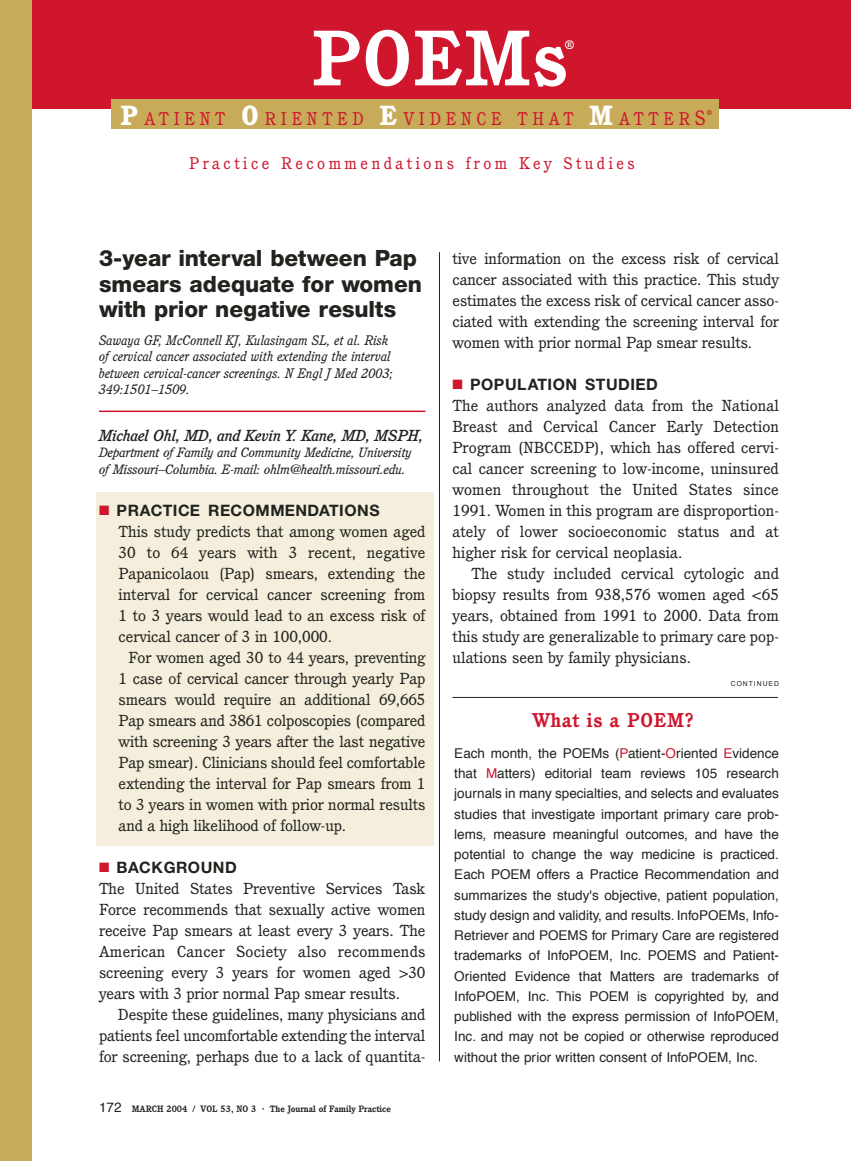
<style>
.page{position:relative;width:851px;height:1161px;background:#fff}
.page>*{position:absolute;margin:0;border:0;box-sizing:border-box;transform-origin:0 0}
.t1{font:700 76.5px "Cushing";letter-spacing:.015em;color:#fff}
.t2{font:800 22.5px/25.5px "Helvetica Neue";color:#20231e}
.t3{font:700 19.5px "Cushing";letter-spacing:.035em;color:#cf162d}
.t4{font:18px "Cushing";letter-spacing:.275em;color:#cf162d;scale:.95 1}
.t5{font:16.5px "Cushing";letter-spacing:.21em;color:#cf162d}
.t6{font:700 15.75px "Helvetica Neue";letter-spacing:.03em;color:#20231e}
.t7{font:15.6px/21px "Cushing";letter-spacing:-.01em;color:#20231e;text-align:justify;scale:1.06 1}
.t8{font:italic 500 15.6px "Cushing";letter-spacing:-.02em;color:#20231e;scale:1.06 1}
.t9{font:13.5px/20.2px "Helvetica";color:#20231e;text-align:justify}
.t10{font:italic 13.5px/16.5px "Cushing";color:#20231e}
.t11{font:italic 13.2px/16.5px "Cushing";letter-spacing:-.015em;color:#20231e;scale:1.06 1}
.t12{font:700 12px "Cushing";color:#fff}
.t13{font:700 9px "Cushing";color:#20231e}
.t14{font:6.75px "Helvetica";letter-spacing:.15em;color:#20231e}
.t15{font:700 6.75px "Cushing";color:#cf162d}
.s1{font-weight:800;font-size:27px;color:#fff}
.s2{font-size:20.25px}
.s3{color:#cf162d}
.s4{font-family:"Helvetica";font-weight:400;font-size:13.5px}
.s5{font-size:10.5px}
</style>
<div class="page">
<div style="left:1px;top:0;width:849px;height:108px;background:#cf162d"></div>
<div style="left:0;top:0;width:32px;height:1161px;background:#c7ab58"></div>
<div style="left:111px;top:100px;width:607px;height:29px;background:#c7ab58"></div>
<div style="left:96px;top:493px;width:337px;height:353px;background:#f5eedc"></div>
<hr style="left:439px;top:252px;width:1px;height:809px;background:#20231e">
<hr style="left:99px;top:411px;width:326px;height:1px;background:#cf162d">
<hr style="left:452px;top:697px;width:325px;height:1px;background:#20231e">
<h1 class="t1" style="left:311px;top:28px;width:257px">POEMs</h1>
<p class="t4" style="left:121px;top:111px;width:616px"><span class="s1">P</span>ATIENT <span class="s1">O</span>RIENTED <span class="s1">E</span>VIDENCE THAT <span class="s1">M</span>ATTER<span class="s2">S</span></p>
<p class="t12" style="left:565px;top:40px;width:11px">®</p>
<p class="t15" style="left:706px;top:110px;width:7px">®</p>
<p class="t5" style="left:189px;top:157px;width:447px">Practice Recommendations from Key Studies</p>
<h2 class="t2" style="left:99px;top:248px;width:324px">3-year interval between Pap smears adequate for women with prior negative results</h2>
<p class="t10" style="left:99px;top:333px;width:295px">Sawaya GF, McConnell KJ, Kulasingam SL, et al. Risk of cervical cancer associated with extending the interval between cervical-cancer screenings. N Engl J Med 2003; 349:1501–1509.</p>
<p class="t8" style="left:99px;top:429px;width:308px">Michael Ohl, MD, and Kevin Y. Kane, MD, MSPH,</p>
<p class="t11" style="left:99px;top:445px;width:297px">Department of Family and Community Medicine, University of Missouri–Columbia. E-mail: ohlm@health.missouri.edu.</p>
<p class="t6" style="left:99px;top:505px;width:282px"><span class="s3">■</span> PRACTICE RECOMMENDATIONS</p>
<p class="t7" style="left:118px;top:522px;width:291px">This study predicts that among women aged 30 to 64 years with 3 recent, negative Papanicolaou (Pap) smears, extending the interval for cervical cancer screening from 1 to 3 years would lead to an excess risk of cervical cancer of 3 in 100,000.</p>
<p class="t7" style="left:118px;top:648px;width:291px;text-indent:10px">For women aged 30 to 44 years, preventing 1 case of cervical cancer through yearly Pap smears would require an additional 69,665<br>Pap smears and 3861 colposcopies (compared with screening 3 years after the last negative Pap smear). Clinicians should feel comfortable extending the interval for Pap smears from 1 to 3 years in women with prior normal results and a high likelihood of follow-up.</p>
<p class="t6" style="left:99px;top:862px;width:139px"><span class="s3">■</span> BACKGROUND</p>
<p class="t7" style="left:99px;top:879px;width:309px">The United States Preventive Services Task Force recommends that sexually active women receive Pap smears at least every 3 years. The American Cancer Society also recommends screening every 3 years for women aged &gt;30 years with 3 prior normal Pap smear results.</p>
<p class="t7" style="left:99px;top:1005px;width:309px;text-indent:19px">Despite these guidelines, many physicians and patients feel uncomfortable extending the interval for screening, perhaps due to a lack of quantita-</p>
<p class="t13" style="left:99px;top:1106px;width:293px"><span class="s4">172</span> MARCH 2004 / VOL 53, NO 3 <span class="s5">·</span> The Journal of Family Practice</p>
<p class="t7" style="left:452px;top:249px;width:309px">tive information on the excess risk of cervical cancer associated with this practice. This study estimates the excess risk of cervical cancer asso&shy;ciated with extending the screening interval for women with prior normal Pap smear results.</p>
<p class="t6" style="left:452px;top:379px;width:207px"><span class="s3">■</span> POPULATION STUDIED</p>
<p class="t7" style="left:452px;top:396px;width:309px">The authors analyzed data from the National Breast and Cervical Cancer Early Detection Program (NBCCEDP), which has offered cervi&shy;cal cancer screening to low-income, uninsured women throughout the United States since 1991. Women in this program are disproportion&shy;ately of lower socioeconomic status and at higher risk for cervical neoplasia.</p>
<p class="t7" style="left:452px;top:564px;width:309px;text-indent:19px">The study included cervical cytologic and biopsy results from 938,576 women aged &lt;65 years, obtained from 1991 to 2000. Data from this study are generalizable to primary care pop&shy;ulations seen by family physicians.</p>
<p class="t14" style="left:730px;top:681px;width:50px">CONTINUED</p>
<p class="t3" style="left:532px;top:713px;width:163px">What is a POEM?</p>
<p class="t9" style="left:454px;top:744px;width:326px">Each month, the POEMs (<span class="s3">P</span>atient-<span class="s3">O</span>riented <span class="s3">E</span>vidence that <span class="s3">M</span>atters) editorial team reviews 105 research journals in many specialties, and selects and evaluates studies that investigate important primary care prob&shy;lems, measure meaningful outcomes, and have the potential to change the way medicine is practiced.<br>Each POEM offers a Practice Recommendation and summarizes the study's objective, patient population, study design and validity, and results. InfoPOEMs, Info-Retriever and POEMS for Primary Care are registered trademarks of InfoPOEM, Inc. POEMS and Patient-Oriented Evidence that Matters are trademarks of InfoPOEM, Inc. This POEM is copyrighted by, and published with the express permission of InfoPOEM, Inc. and may not be copied or otherwise reproduced without the prior written consent of InfoPOEM, Inc.</p>
</div>
